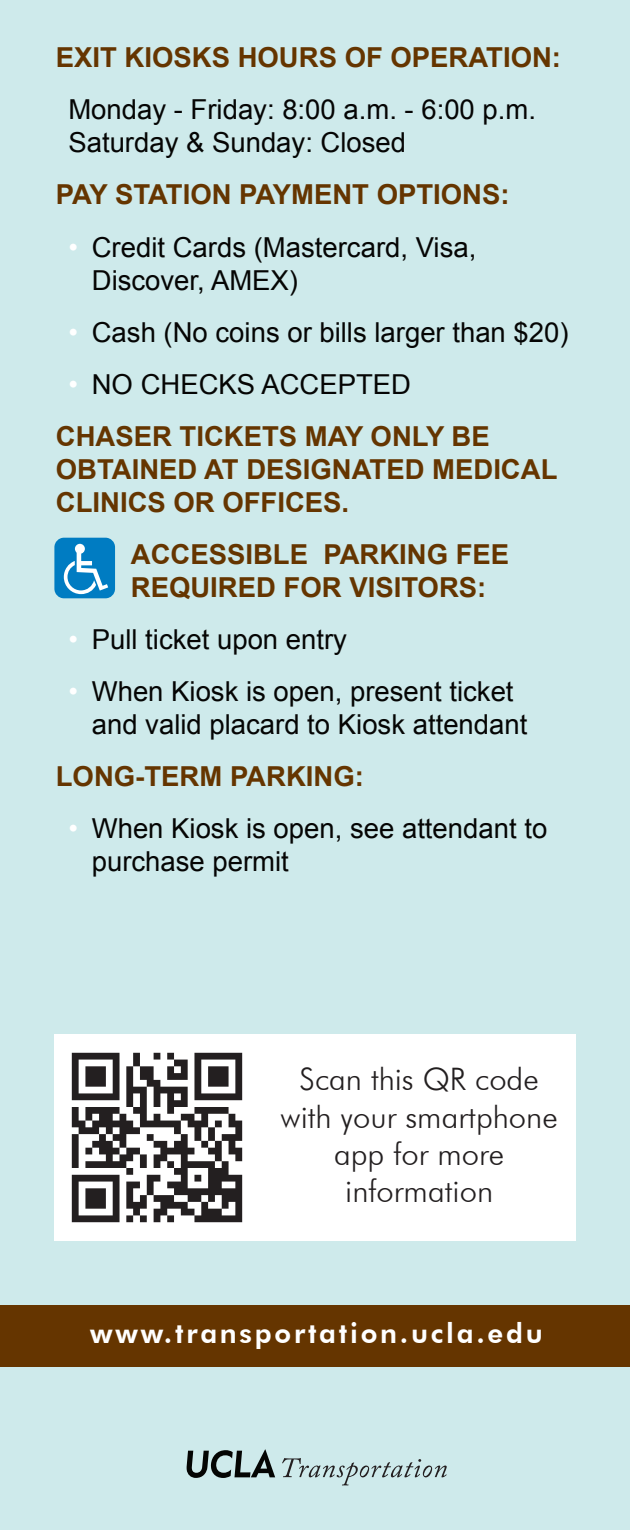
<style>
.page{position:relative;width:630px;height:1530px;background:#ceeaeb}
.page>*{position:absolute;margin:0;border:0;box-sizing:border-box;transform-origin:0 0}
.t1{font:300 31px/37.2px "Futura BT";color:#231f20;text-align:center}
.t2{font:27.5px/33px "Arial";color:#050504}
.t3{font:700 27.5px/33px "Arial";color:#653500}
.t4{font:800 27.5px "Futura BT";letter-spacing:.1em;color:#fff}
.s1{color:#fff}
.s2{font-weight:400;color:#fff}
.s3{font-weight:400;color:#050504}
</style>
<div class="page">
<div style="left:54px;top:538px;width:61px;height:60px;background:#007cc2;border-radius:10px"></div>
<svg style="left:64px;top:553px;width:44px;height:41px"></svg>
<div style="left:75px;top:544px;width:10px;height:10px;background:#fff;border-radius:50%"></div>
<div style="left:54px;top:1034px;width:522px;height:207px;background:#fff"></div>
<img style="left:71px;top:1052px;width:172px;height:171px">
<div style="left:0;top:1306px;width:630px;height:61px;background:#653500"></div>
<svg style="left:282px;top:1458px;width:165px;height:27px"></svg>
<svg style="left:187px;top:1449px;width:88px;height:29px"></svg>
<p class="t3" style="left:56px;top:42px;width:507px">EXIT KIOSKS HOURS OF OPERATION:</p>
<p class="t2" style="left:68px;top:94px;width:469px">Monday - Friday: 8:00 a.m. - 6:00 p.m.<br>Saturday &amp; Sunday: Closed</p>
<p class="t3" style="left:56px;top:179px;width:455px">PAY STATION PAYMENT OPTIONS:</p>
<p class="t2" style="left:92px;top:231px;width:386px;text-indent:-23px"><span class="s1">•</span> Credit Cards (Mastercard, Visa,<br>Discover, AMEX)</p>
<p class="t2" style="left:68px;top:316px;width:502px"><span class="s1">•</span> Cash (No coins or bills larger than $20)</p>
<p class="t3" style="left:56px;top:359px;width:435px;line-height:52px;text-indent:13px"><span class="s2">•</span> <span class="s3">NO CHECKS ACCEPTED<br></span>CHASER TICKETS MAY ONLY BE</p>
<p class="t3" style="left:56px;top:454px;width:503px">OBTAINED AT DESIGNATED MEDICAL<br>CLINICS OR OFFICES.</p>
<p class="t3" style="left:131px;top:539px;width:380px">ACCESSIBLE PARKING FEE<br>REQUIRED FOR VISITORS:</p>
<p class="t2" style="left:68px;top:623px;width:280px"><span class="s1">•</span> Pull ticket upon entry</p>
<p class="t2" style="left:92px;top:675px;width:437px;text-indent:-23px"><span class="s1">•</span> When Kiosk is open, present ticket and valid placard to Kiosk attendant</p>
<p class="t3" style="left:56px;top:761px;width:310px">LONG-TERM PARKING:</p>
<p class="t2" style="left:92px;top:812px;width:457px;text-indent:-23px"><span class="s1">•</span> When Kiosk is open, see attendant to purchase permit</p>
<p class="t1" style="left:281px;top:1060px;width:279px">Scan this QR code with your smartphone app for more information</p>
<p class="t4" style="left:90px;top:1317px;width:454px">www.transportation.ucla.edu</p>
</div>
